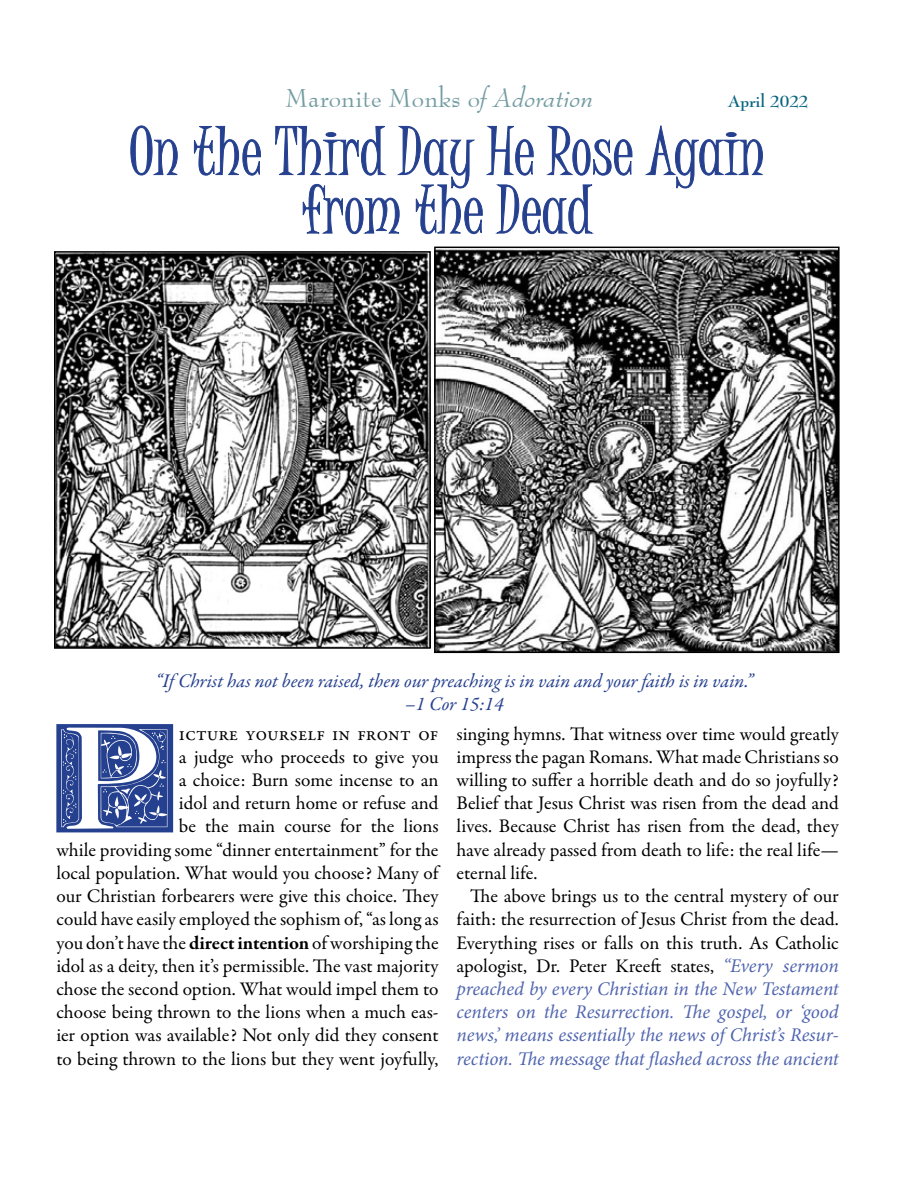
<style>
.page{position:relative;width:918px;height:1188px;background:#fff}
.page>*{position:absolute;margin:0;border:0;box-sizing:border-box;transform-origin:0 0}
.t1{font:135.45px "Fleur Corner Caps";color:#25408f}
.t2{font:64.8px/58.5px "Juice ITC";color:#25408f;text-align:center;scale:1.11 1}
.t3{font:25.5px "Bernhard Modern BT";letter-spacing:.01em;color:#739ca2}
.t4{font:italic 19.5px/23.4px "Garamond Premr Pro";color:#25408f;text-align:center}
.t5{font:19.35px/23.2px "Garamond Premr Pro";color:#000;text-align:justify}
.t6{font:italic 19.35px/23.2px "Minion Pro";letter-spacing:-.005em;color:#5065af;text-align:justify}
.t7{font:700 16.5px "Bernhard Modern BT";color:#0a6481}
.s1{font-style:italic}
.s2{font-weight:700}
.s3{font-family:"Minion Pro";font-style:italic;color:#5065af}
</style>
<div class="page">
<svg style="left:130px;top:125px;width:48px;height:51px"></svg>
<svg style="left:194px;top:125px;width:67px;height:51px"></svg>
<svg style="left:645px;top:125px;width:118px;height:64px"></svg>
<svg style="left:275px;top:125px;width:358px;height:110px"></svg>
<img style="left:57px;top:254px;width:371px;height:392px">
<div style="left:54px;top:251px;width:377px;height:398px;border:2px solid #000"></div>
<img style="left:437px;top:250px;width:400px;height:400px">
<div style="left:434px;top:247px;width:406px;height:406px;border:2px solid #000"></div>
<h3 class="t3" style="left:285px;top:81px;width:310px">Maronite Monks o<span class="s1">f Adoration</span></h3>
<p class="t7" style="left:728px;top:91px;width:82px">April 2022</p>
<h2 class="t2" style="left:129px;top:124px;width:575px">On the Third Day He Rose Again from the Dead</h2>
<p class="t4" style="left:156px;top:670px;width:599px">“If Christ has not been raised, then our preaching is in vain and your faith is in vain.” –1 Cor 15:14</p>
<h1 class="t1" style="left:56px;top:706px;width:124px">P</h1>
<p class="t5" style="left:56px;top:722px;width:386px;text-align:right">icture yourself in front of<br>a judge who proceeds to give you<br>a choice: Burn some incense to an<br>idol and return home or refuse and<br>be the main course for the lions<br>while providing some “dinner entertainment” for the local population. What would you choose? Many of our Christian forbearers were give this choice. They could have easily employed the sophism of, “as long as you don’t have the <span class="s2">direct intention</span> of worshiping the idol as a deity, then it’s permissible. The vast majority chose the second option. What would impel them to choose being thrown to the lions when a much eas&shy;ier option was available? Not only did they consent to being thrown to the lions but they went joyfully,</p>
<p class="t5" style="left:457px;top:722px;width:384px">singing hymns. That witness over time would greatly impress the pagan Romans. What made Christians so willing to suffer a horrible death and do so joyfully?<br>Belief that Jesus Christ was risen from the dead and lives. Because Christ has risen from the dead, they have already passed from death to life: the real life— eternal life.</p>
<p class="t5" style="left:457px;top:885px;width:384px;text-indent:14px">The above brings us to the central mystery of our faith: the resurrection of Jesus Christ from the dead.<br>Everything rises or falls on this truth. As Catholic apologist, Dr. Peter Kreeft states, <span class="s3">“Every sermon</span></p>
<p class="t6" style="left:457px;top:977px;width:384px">preached by every Christian in the New Testament centers on the Resurrection. The gospel, or ‘good news,’ means essentially the news of Christ’s Resur&shy;rection. The message that flashed across the ancient</p>
</div>
